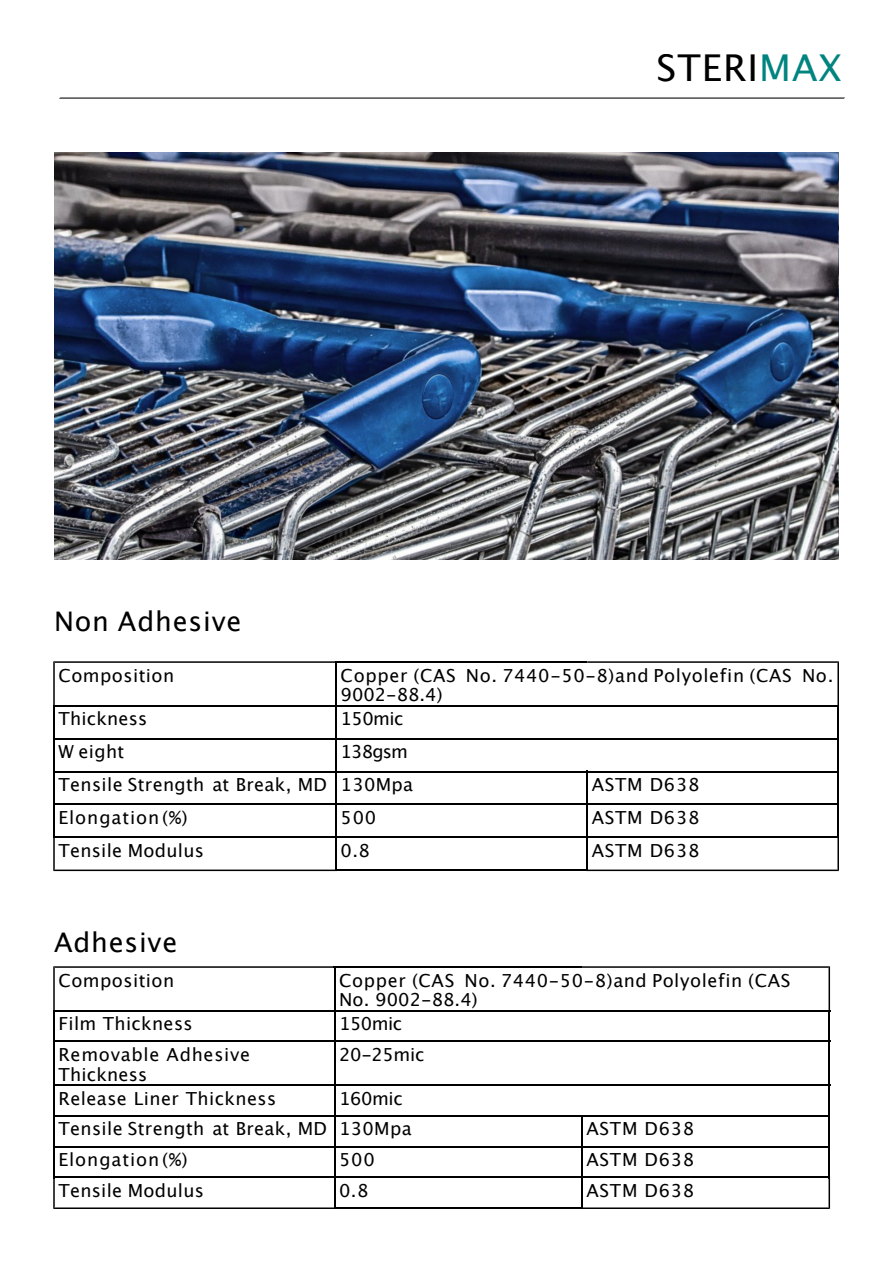
<style>
.page{position:relative;width:893px;height:1263px;background:#fff}
.page>*{position:absolute;margin:0;border:0;box-sizing:border-box;transform-origin:0 0}
.t1{font:37.05px "Lucida Grande";letter-spacing:.03em;color:#000}
.t2{font:27px "Lucida Grande";letter-spacing:.03em;color:#000}
.t3{font:18px/19.6px "Lucida Grande";letter-spacing:.025em;color:#000}
.t4{font:18px "Lucida Grande";letter-spacing:.05em;color:#000}
.s1{color:#00847f}
</style>
<div class="page">
<svg style="left:59px;top:98px;width:786px;height:1px"></svg>
<img style="left:54px;top:152px;width:785px;height:407px">
<hr style="left:335px;top:661px;width:252px;height:2px;background:#000">
<hr style="left:335px;top:705px;width:252px;height:1px;background:#000">
<hr style="left:53px;top:738px;width:284px;height:1px;background:#000">
<hr style="left:335px;top:738px;width:252px;height:1px;background:#000">
<hr style="left:587px;top:738px;width:252px;height:1px;background:#000">
<hr style="left:53px;top:771px;width:284px;height:1px;background:#000">
<hr style="left:335px;top:771px;width:253px;height:1px;background:#000">
<hr style="left:586px;top:771px;width:253px;height:1px;background:#000">
<hr style="left:53px;top:804px;width:284px;height:1px;background:#000">
<hr style="left:335px;top:804px;width:253px;height:1px;background:#000">
<hr style="left:586px;top:804px;width:253px;height:1px;background:#000">
<hr style="left:335px;top:837px;width:253px;height:1px;background:#000">
<hr style="left:335px;top:869px;width:253px;height:2px;background:#000">
<svg style="left:53px;top:661px;width:282px;height:45px"></svg>
<hr style="left:53px;top:705px;width:2px;height:34px;background:#000">
<hr style="left:53px;top:738px;width:2px;height:34px;background:#000">
<hr style="left:53px;top:771px;width:2px;height:34px;background:#000">
<hr style="left:53px;top:804px;width:2px;height:34px;background:#000">
<svg style="left:53px;top:837px;width:282px;height:34px"></svg>
<hr style="left:335px;top:661px;width:2px;height:45px;background:#000">
<hr style="left:335px;top:705px;width:2px;height:34px;background:#000">
<hr style="left:335px;top:738px;width:2px;height:34px;background:#000">
<hr style="left:335px;top:771px;width:2px;height:34px;background:#000">
<hr style="left:335px;top:804px;width:2px;height:34px;background:#000">
<hr style="left:335px;top:837px;width:2px;height:34px;background:#000">
<hr style="left:586px;top:771px;width:2px;height:34px;background:#000">
<hr style="left:586px;top:804px;width:2px;height:34px;background:#000">
<svg style="left:587px;top:661px;width:252px;height:45px"></svg>
<hr style="left:837px;top:705px;width:2px;height:34px;background:#000">
<hr style="left:837px;top:738px;width:2px;height:34px;background:#000">
<hr style="left:837px;top:771px;width:2px;height:34px;background:#000">
<hr style="left:837px;top:804px;width:2px;height:34px;background:#000">
<svg style="left:586px;top:837px;width:253px;height:34px"></svg>
<hr style="left:334px;top:966px;width:248px;height:2px;background:#000">
<hr style="left:334px;top:1010px;width:248px;height:1px;background:#000">
<hr style="left:53px;top:1041px;width:282px;height:1px;background:#000">
<hr style="left:334px;top:1041px;width:248px;height:1px;background:#000">
<hr style="left:582px;top:1041px;width:248px;height:1px;background:#000">
<hr style="left:53px;top:1084px;width:282px;height:2px;background:#000">
<hr style="left:334px;top:1084px;width:248px;height:2px;background:#000">
<hr style="left:582px;top:1084px;width:248px;height:2px;background:#000">
<hr style="left:53px;top:1115px;width:282px;height:1px;background:#000">
<hr style="left:334px;top:1115px;width:249px;height:1px;background:#000">
<hr style="left:581px;top:1115px;width:249px;height:1px;background:#000">
<hr style="left:53px;top:1146px;width:282px;height:1px;background:#000">
<hr style="left:334px;top:1146px;width:249px;height:1px;background:#000">
<hr style="left:581px;top:1146px;width:249px;height:1px;background:#000">
<hr style="left:334px;top:1177px;width:249px;height:1px;background:#000">
<hr style="left:334px;top:1207px;width:249px;height:2px;background:#000">
<svg style="left:53px;top:966px;width:281px;height:45px"></svg>
<hr style="left:53px;top:1010px;width:2px;height:32px;background:#000">
<hr style="left:53px;top:1041px;width:2px;height:45px;background:#000">
<hr style="left:53px;top:1084px;width:2px;height:32px;background:#000">
<hr style="left:53px;top:1115px;width:2px;height:32px;background:#000">
<hr style="left:53px;top:1146px;width:2px;height:32px;background:#000">
<svg style="left:53px;top:1177px;width:281px;height:32px"></svg>
<hr style="left:334px;top:966px;width:1px;height:45px;background:#000">
<hr style="left:334px;top:1010px;width:1px;height:32px;background:#000">
<hr style="left:334px;top:1041px;width:1px;height:45px;background:#000">
<hr style="left:334px;top:1084px;width:1px;height:32px;background:#000">
<hr style="left:334px;top:1115px;width:1px;height:32px;background:#000">
<hr style="left:334px;top:1146px;width:1px;height:32px;background:#000">
<hr style="left:334px;top:1177px;width:1px;height:32px;background:#000">
<hr style="left:581px;top:1115px;width:2px;height:32px;background:#000">
<hr style="left:581px;top:1146px;width:2px;height:32px;background:#000">
<svg style="left:582px;top:966px;width:248px;height:45px"></svg>
<hr style="left:828px;top:1010px;width:2px;height:32px;background:#000">
<hr style="left:828px;top:1041px;width:2px;height:45px;background:#000">
<hr style="left:828px;top:1084px;width:2px;height:32px;background:#000">
<hr style="left:828px;top:1115px;width:2px;height:32px;background:#000">
<hr style="left:828px;top:1146px;width:2px;height:32px;background:#000">
<svg style="left:581px;top:1177px;width:249px;height:32px"></svg>
<h2 class="t2" style="left:54px;top:610px;width:189px">Non Adhesive</h2>
<h1 class="t1" style="left:656px;top:52px;width:187px">STERI<span class="s1">MAX</span></h1>
<p class="t3" style="left:58px;top:666px;width:117px">Composition</p>
<p class="t3" style="left:341px;top:666px;width:494px">Copper (CAS No. 7440-50-8)and Polyolefin (CAS No.<br>9002-88.4)</p>
<p class="t3" style="left:58px;top:710px;width:90px">Thickness</p>
<p class="t3" style="left:341px;top:710px;width:64px">150mic</p>
<p class="t3" style="left:58px;top:743px;width:67px">W eight</p>
<p class="t3" style="left:58px;top:736px;width:356px;line-height:32.8px;text-align:right">138gsm<br>Tensile Strength at Break, MD 130Mpa</p>
<p class="t3" style="left:592px;top:776px;width:109px">ASTM D638</p>
<p class="t4" style="left:58px;top:810px;width:131px">Elongation(%)</p>
<p class="t3" style="left:341px;top:809px;width:37px">500</p>
<p class="t3" style="left:592px;top:809px;width:109px">ASTM D638</p>
<p class="t3" style="left:58px;top:842px;width:147px">Tensile Modulus</p>
<p class="t3" style="left:341px;top:842px;width:31px">0.8</p>
<p class="t3" style="left:592px;top:842px;width:109px">ASTM D638</p>
<h2 class="t2" style="left:54px;top:930px;width:125px">Adhesive</h2>
<p class="t3" style="left:58px;top:971px;width:117px">Composition</p>
<p class="t3" style="left:339px;top:971px;width:453px">Copper (CAS No. 7440-50-8)and Polyolefin (CAS<br>No. 9002-88.4)</p>
<p class="t3" style="left:58px;top:1015px;width:136px">Film Thickness</p>
<p class="t3" style="left:339px;top:1015px;width:64px">150mic</p>
<p class="t3" style="left:58px;top:1046px;width:193px">Removable Adhesive<br>Thickness</p>
<p class="t3" style="left:339px;top:1046px;width:87px">20-25mic</p>
<p class="t3" style="left:58px;top:1089px;width:219px">Release Liner Thickness</p>
<p class="t3" style="left:58px;top:1084px;width:355px;line-height:30.8px;text-indent:281px">160mic<br>Tensile Strength at Break, MD 130Mpa</p>
<p class="t3" style="left:586px;top:1120px;width:109px">ASTM D638</p>
<p class="t4" style="left:58px;top:1152px;width:131px">Elongation(%)</p>
<p class="t3" style="left:339px;top:1151px;width:37px">500</p>
<p class="t3" style="left:586px;top:1151px;width:109px">ASTM D638</p>
<p class="t3" style="left:58px;top:1182px;width:147px">Tensile Modulus</p>
<p class="t3" style="left:339px;top:1182px;width:31px">0.8</p>
<p class="t3" style="left:586px;top:1182px;width:109px">ASTM D638</p>
</div>
